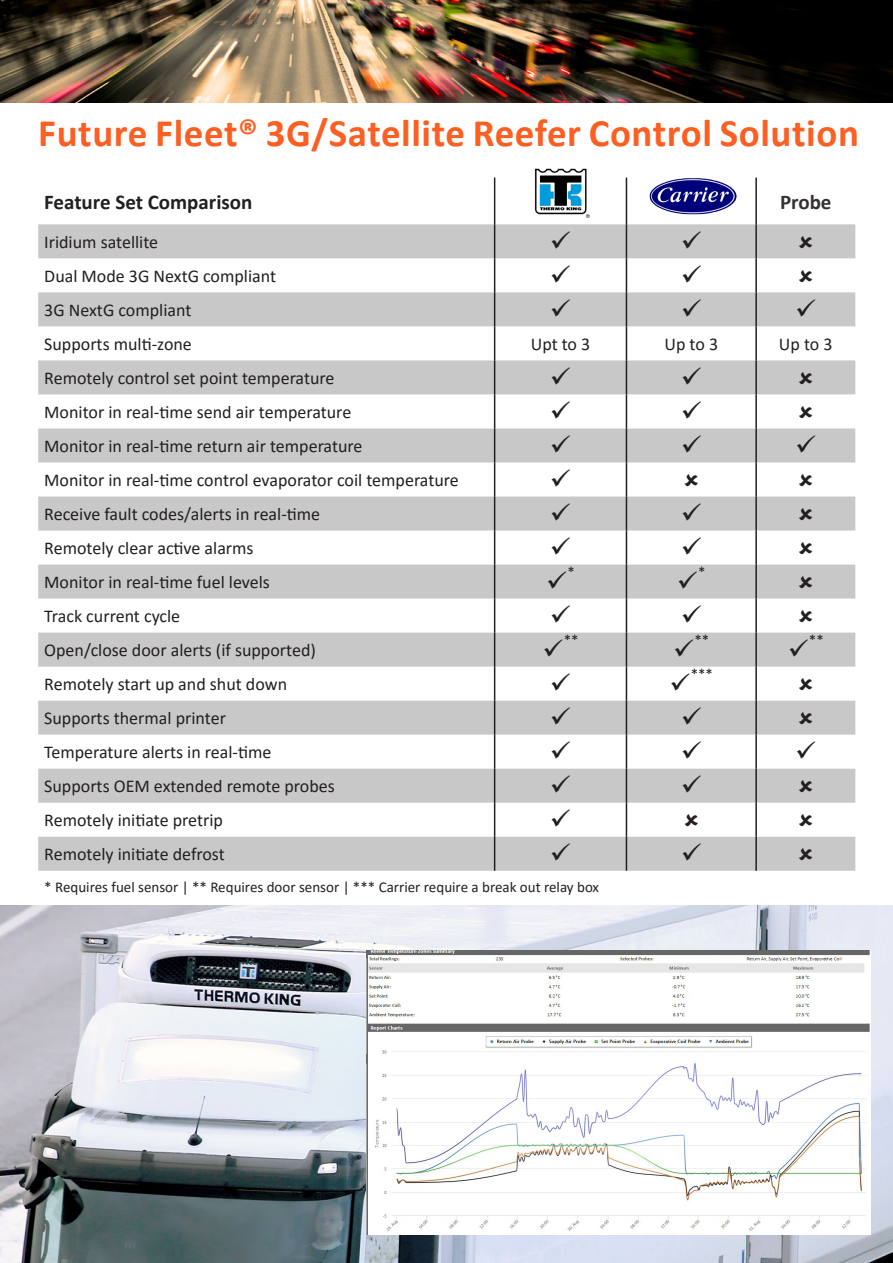
<style>
.page{position:relative;width:893px;height:1263px;background:#fff}
.page>*{position:absolute;margin:0;border:0;box-sizing:border-box;transform-origin:0 0}
.t1{font:700 39px "Calibri";letter-spacing:.015em;color:#fd5f22}
.t2{font:700 21px "Calibri";color:#231f20}
.t3{font:700 21px "Calibri";color:#343030}
.t4{font:18px "Calibri";color:#231f20}
.t5{font:15px "Calibri";color:#231f20}
</style>
<div class="page">
<svg style="left:38px;top:224px;width:817px;height:102px;fill:#c8c8c8"></svg>
<svg style="left:38px;top:360px;width:817px;height:511px;fill:#c8c8c8"></svg>
<hr style="left:494px;top:178px;width:1px;height:46px;background:#231f20">
<hr style="left:626px;top:178px;width:1px;height:46px;background:#231f20">
<hr style="left:755px;top:178px;width:2px;height:46px;background:#231f20">
<hr style="left:494px;top:224px;width:1px;height:34px;background:#231f20">
<hr style="left:626px;top:224px;width:1px;height:34px;background:#231f20">
<hr style="left:755px;top:224px;width:2px;height:34px;background:#231f20">
<hr style="left:494px;top:258px;width:1px;height:34px;background:#231f20">
<hr style="left:626px;top:258px;width:1px;height:34px;background:#231f20">
<hr style="left:755px;top:258px;width:2px;height:34px;background:#231f20">
<hr style="left:494px;top:292px;width:1px;height:34px;background:#231f20">
<hr style="left:626px;top:292px;width:1px;height:34px;background:#231f20">
<hr style="left:755px;top:292px;width:2px;height:34px;background:#231f20">
<hr style="left:494px;top:326px;width:1px;height:34px;background:#231f20">
<hr style="left:626px;top:326px;width:1px;height:34px;background:#231f20">
<hr style="left:755px;top:326px;width:2px;height:34px;background:#231f20">
<hr style="left:494px;top:360px;width:1px;height:34px;background:#231f20">
<hr style="left:626px;top:360px;width:1px;height:34px;background:#231f20">
<hr style="left:755px;top:360px;width:2px;height:34px;background:#231f20">
<hr style="left:494px;top:394px;width:1px;height:34px;background:#231f20">
<hr style="left:626px;top:394px;width:1px;height:34px;background:#231f20">
<hr style="left:755px;top:394px;width:2px;height:34px;background:#231f20">
<hr style="left:494px;top:428px;width:1px;height:34px;background:#231f20">
<hr style="left:626px;top:428px;width:1px;height:34px;background:#231f20">
<hr style="left:755px;top:428px;width:2px;height:34px;background:#231f20">
<hr style="left:494px;top:462px;width:1px;height:34px;background:#231f20">
<hr style="left:626px;top:462px;width:1px;height:34px;background:#231f20">
<hr style="left:755px;top:462px;width:2px;height:34px;background:#231f20">
<hr style="left:494px;top:496px;width:1px;height:34px;background:#231f20">
<hr style="left:626px;top:496px;width:1px;height:34px;background:#231f20">
<hr style="left:755px;top:496px;width:2px;height:34px;background:#231f20">
<hr style="left:494px;top:530px;width:1px;height:34px;background:#231f20">
<hr style="left:626px;top:530px;width:1px;height:34px;background:#231f20">
<hr style="left:755px;top:530px;width:2px;height:34px;background:#231f20">
<hr style="left:494px;top:564px;width:1px;height:34px;background:#231f20">
<hr style="left:626px;top:564px;width:1px;height:34px;background:#231f20">
<hr style="left:755px;top:564px;width:2px;height:34px;background:#231f20">
<hr style="left:494px;top:599px;width:1px;height:34px;background:#231f20">
<hr style="left:626px;top:599px;width:1px;height:34px;background:#231f20">
<hr style="left:755px;top:599px;width:2px;height:34px;background:#231f20">
<hr style="left:494px;top:633px;width:1px;height:34px;background:#231f20">
<hr style="left:626px;top:633px;width:1px;height:34px;background:#231f20">
<hr style="left:755px;top:633px;width:2px;height:34px;background:#231f20">
<hr style="left:494px;top:667px;width:1px;height:34px;background:#231f20">
<hr style="left:626px;top:667px;width:1px;height:34px;background:#231f20">
<hr style="left:755px;top:667px;width:2px;height:34px;background:#231f20">
<hr style="left:494px;top:701px;width:1px;height:34px;background:#231f20">
<hr style="left:626px;top:701px;width:1px;height:34px;background:#231f20">
<hr style="left:755px;top:701px;width:2px;height:34px;background:#231f20">
<hr style="left:494px;top:735px;width:1px;height:34px;background:#231f20">
<hr style="left:626px;top:735px;width:1px;height:34px;background:#231f20">
<hr style="left:755px;top:735px;width:2px;height:34px;background:#231f20">
<hr style="left:494px;top:769px;width:1px;height:34px;background:#231f20">
<hr style="left:626px;top:769px;width:1px;height:34px;background:#231f20">
<hr style="left:755px;top:769px;width:2px;height:34px;background:#231f20">
<hr style="left:494px;top:803px;width:1px;height:34px;background:#231f20">
<hr style="left:626px;top:803px;width:1px;height:34px;background:#231f20">
<hr style="left:755px;top:803px;width:2px;height:34px;background:#231f20">
<hr style="left:494px;top:837px;width:1px;height:34px;background:#231f20">
<hr style="left:626px;top:837px;width:1px;height:34px;background:#231f20">
<hr style="left:755px;top:837px;width:2px;height:34px;background:#231f20">
<img style="left:534px;top:168px;width:56px;height:50px">
<img style="left:649px;top:178px;width:87px;height:37px">
<img style="left:0;top:906px;width:893px;height:357px">
<img style="left:0;top:0;width:893px;height:102px">
<img style="left:367px;top:950px;width:504px;height:284px">
<svg style="left:799px;top:235px;width:13px;height:13px"></svg>
<svg style="left:799px;top:269px;width:13px;height:13px"></svg>
<svg style="left:799px;top:371px;width:13px;height:13px"></svg>
<svg style="left:799px;top:405px;width:13px;height:13px"></svg>
<svg style="left:685px;top:473px;width:13px;height:13px"></svg>
<svg style="left:799px;top:473px;width:13px;height:13px"></svg>
<svg style="left:799px;top:507px;width:13px;height:13px"></svg>
<svg style="left:799px;top:541px;width:13px;height:13px"></svg>
<svg style="left:799px;top:575px;width:13px;height:13px"></svg>
<svg style="left:799px;top:610px;width:13px;height:12px"></svg>
<svg style="left:799px;top:678px;width:13px;height:12px"></svg>
<svg style="left:799px;top:712px;width:13px;height:12px"></svg>
<svg style="left:799px;top:780px;width:13px;height:12px"></svg>
<svg style="left:685px;top:814px;width:13px;height:12px"></svg>
<svg style="left:799px;top:814px;width:13px;height:12px"></svg>
<svg style="left:799px;top:848px;width:13px;height:12px"></svg>
<svg style="left:552px;top:231px;width:18px;height:17px"></svg>
<svg style="left:683px;top:231px;width:18px;height:17px"></svg>
<svg style="left:552px;top:265px;width:18px;height:17px"></svg>
<svg style="left:683px;top:265px;width:18px;height:17px"></svg>
<svg style="left:552px;top:299px;width:18px;height:17px"></svg>
<svg style="left:683px;top:299px;width:18px;height:17px"></svg>
<svg style="left:797px;top:299px;width:18px;height:17px"></svg>
<svg style="left:552px;top:367px;width:18px;height:17px"></svg>
<svg style="left:683px;top:367px;width:18px;height:17px"></svg>
<svg style="left:552px;top:401px;width:18px;height:18px"></svg>
<svg style="left:683px;top:401px;width:18px;height:18px"></svg>
<svg style="left:552px;top:435px;width:18px;height:18px"></svg>
<svg style="left:683px;top:435px;width:18px;height:18px"></svg>
<svg style="left:797px;top:435px;width:18px;height:18px"></svg>
<svg style="left:552px;top:469px;width:18px;height:18px"></svg>
<svg style="left:552px;top:503px;width:18px;height:18px"></svg>
<svg style="left:683px;top:503px;width:18px;height:18px"></svg>
<svg style="left:552px;top:537px;width:18px;height:18px"></svg>
<svg style="left:683px;top:537px;width:18px;height:18px"></svg>
<svg style="left:548px;top:571px;width:18px;height:18px"></svg>
<svg style="left:679px;top:571px;width:18px;height:18px"></svg>
<svg style="left:552px;top:605px;width:18px;height:18px"></svg>
<svg style="left:683px;top:605px;width:18px;height:18px"></svg>
<svg style="left:544px;top:639px;width:19px;height:18px"></svg>
<svg style="left:675px;top:639px;width:18px;height:18px"></svg>
<svg style="left:790px;top:639px;width:18px;height:18px"></svg>
<svg style="left:552px;top:673px;width:18px;height:18px"></svg>
<svg style="left:671px;top:673px;width:19px;height:18px"></svg>
<svg style="left:552px;top:707px;width:18px;height:18px"></svg>
<svg style="left:683px;top:707px;width:18px;height:18px"></svg>
<svg style="left:552px;top:741px;width:18px;height:18px"></svg>
<svg style="left:683px;top:741px;width:18px;height:18px"></svg>
<svg style="left:797px;top:741px;width:18px;height:18px"></svg>
<svg style="left:552px;top:775px;width:18px;height:18px"></svg>
<svg style="left:683px;top:775px;width:18px;height:18px"></svg>
<svg style="left:552px;top:809px;width:18px;height:18px"></svg>
<svg style="left:552px;top:843px;width:18px;height:18px"></svg>
<svg style="left:683px;top:843px;width:18px;height:18px"></svg>
<p class="t1" style="left:38px;top:106px;width:822px">Future Fleet® 3G/Satellite Reefer Control Solution</p>
<p class="t2" style="left:44px;top:187px;width:210px">Feature Set Comparison</p>
<p class="t3" style="left:780px;top:187px;width:53px">Probe</p>
<p class="t4" style="left:44px;top:230px;width:115px">Iridium satellite</p>
<p class="t4" style="left:44px;top:264px;width:233px">Dual Mode 3G NextG compliant</p>
<p class="t4" style="left:44px;top:298px;width:149px">3G NextG compliant</p>
<p class="t4" style="left:44px;top:332px;width:149px">Supports multi-zone</p>
<p class="t4" style="left:531px;top:332px;width:61px">Upt to 3</p>
<p class="t4" style="left:664px;top:332px;width:55px">Up to 3</p>
<p class="t4" style="left:779px;top:332px;width:55px">Up to 3</p>
<p class="t4" style="left:44px;top:366px;width:292px">Remotely control set point temperature</p>
<p class="t4" style="left:44px;top:400px;width:309px">Monitor in real-time send air temperature</p>
<p class="t4" style="left:44px;top:434px;width:320px">Monitor in real-time return air temperature</p>
<p class="t4" style="left:44px;top:468px;width:416px">Monitor in real-time control evaporator coil temperature</p>
<p class="t4" style="left:44px;top:502px;width:277px">Receive fault codes/alerts in real-time</p>
<p class="t4" style="left:44px;top:536px;width:211px">Remotely clear active alarms</p>
<p class="t4" style="left:44px;top:570px;width:227px">Monitor in real-time fuel levels</p>
<p class="t5" style="left:567px;top:562px;width:9px">*</p>
<p class="t5" style="left:698px;top:562px;width:9px">*</p>
<p class="t4" style="left:44px;top:604px;width:138px">Track current cycle</p>
<p class="t4" style="left:44px;top:638px;width:273px">Open/close door alerts (if supported)</p>
<p class="t4" style="left:44px;top:672px;width:244px">Remotely start up and shut down</p>
<p class="t5" style="left:564px;top:630px;width:16px">**</p>
<p class="t5" style="left:694px;top:630px;width:16px">**</p>
<p class="t5" style="left:809px;top:630px;width:16px">**</p>
<p class="t5" style="left:691px;top:664px;width:24px">***</p>
<p class="t4" style="left:44px;top:706px;width:183px">Supports thermal printer</p>
<p class="t4" style="left:44px;top:740px;width:229px">Temperature alerts in real-time</p>
<p class="t4" style="left:44px;top:774px;width:292px">Supports OEM extended remote probes</p>
<p class="t4" style="left:44px;top:808px;width:180px">Remotely initiate pretrip</p>
<p class="t4" style="left:44px;top:842px;width:182px">Remotely initiate defrost</p>
<p class="t5" style="left:44px;top:877px;width:556px">* Requires fuel sensor | ** Requires door sensor | *** Carrier require a break out relay box</p>
</div>
